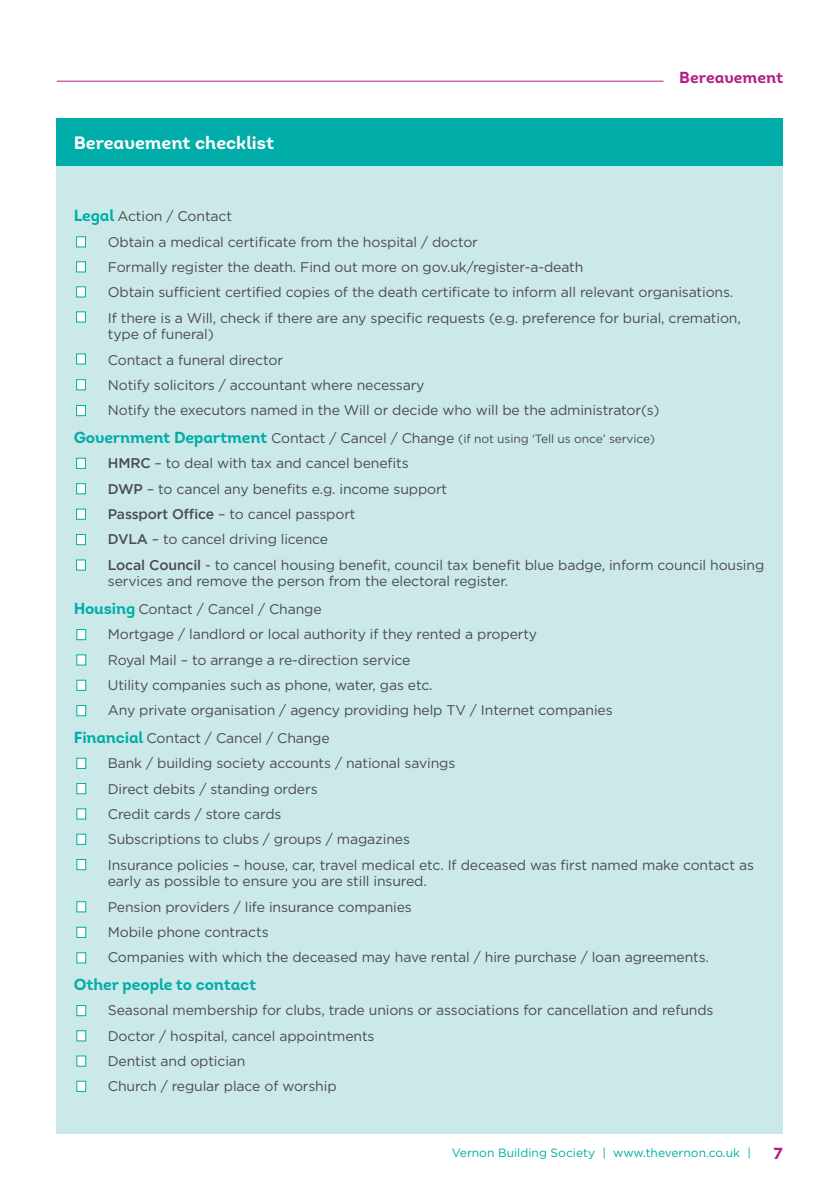
<style>
.page{position:relative;width:840px;height:1191px;background:#fff}
.page>*{position:absolute;margin:0;border:0;box-sizing:border-box;transform-origin:0 0}
.Contents_List_Level_1{font:18px "Intro Bold Alt";color:#fff}
.Contents_List_Level_1-2{font:16px "Intro Bold Alt";letter-spacing:-.01em;color:#00ada8}
.t1{font:16px "Intro Bold Alt";color:#b51e83}
.t2{font:700 16px "Gotham";color:#b51e83}
.Contents_List_Level_1-3{font:14px/16.8px "Gotham";letter-spacing:-.01em;color:#4b4c4d}
.Contents_List_Level_1-4{font:12px "Gotham";letter-spacing:-.01em;color:#4b4c4d}
.t3{font:12px "Gotham";color:#00ada8}
.s1{font-family:"Intro Bold Alt";font-size:16px;color:#00ada8}
.s2{font-size:14px}
.s3{font-weight:500}
</style>
<div class="page">
<hr style="left:57px;top:81px;width:606px;height:1px;background:#b51e83">
<div style="left:57px;top:118px;width:725px;height:49px;background:#00ada8"></div>
<div style="left:57px;top:166px;width:725px;height:968px;background:#cce9e9"></div>
<div style="left:76px;top:236px;width:10px;height:11px;background:#fff;border:1px solid #00ada8"></div>
<div style="left:76px;top:261px;width:10px;height:11px;background:#fff;border:1px solid #00ada8"></div>
<div style="left:76px;top:286px;width:10px;height:11px;background:#fff;border:1px solid #00ada8"></div>
<div style="left:76px;top:311px;width:10px;height:11px;background:#fff;border:1px solid #00ada8"></div>
<div style="left:76px;top:353px;width:10px;height:11px;background:#fff;border:1px solid #00ada8"></div>
<div style="left:76px;top:379px;width:10px;height:11px;background:#fff;border:1px solid #00ada8"></div>
<div style="left:76px;top:405px;width:10px;height:11px;background:#fff;border:1px solid #00ada8"></div>
<div style="left:76px;top:458px;width:10px;height:10px;background:#fff;border:1px solid #00ada8"></div>
<div style="left:76px;top:483px;width:10px;height:11px;background:#fff;border:1px solid #00ada8"></div>
<div style="left:76px;top:509px;width:10px;height:10px;background:#fff;border:1px solid #00ada8"></div>
<div style="left:76px;top:534px;width:10px;height:11px;background:#fff;border:1px solid #00ada8"></div>
<div style="left:76px;top:560px;width:10px;height:10px;background:#fff;border:1px solid #00ada8"></div>
<div style="left:77px;top:629px;width:9px;height:11px;background:#fff;border:1px solid #00ada8"></div>
<div style="left:77px;top:654px;width:9px;height:11px;background:#fff;border:1px solid #00ada8"></div>
<div style="left:77px;top:680px;width:9px;height:10px;background:#fff;border:1px solid #00ada8"></div>
<div style="left:77px;top:705px;width:9px;height:11px;background:#fff;border:1px solid #00ada8"></div>
<div style="left:77px;top:758px;width:9px;height:10px;background:#fff;border:1px solid #00ada8"></div>
<div style="left:77px;top:783px;width:9px;height:11px;background:#fff;border:1px solid #00ada8"></div>
<div style="left:77px;top:808px;width:9px;height:11px;background:#fff;border:1px solid #00ada8"></div>
<div style="left:77px;top:834px;width:9px;height:10px;background:#fff;border:1px solid #00ada8"></div>
<div style="left:77px;top:859px;width:9px;height:11px;background:#fff;border:1px solid #00ada8"></div>
<div style="left:77px;top:901px;width:9px;height:11px;background:#fff;border:1px solid #00ada8"></div>
<div style="left:77px;top:927px;width:9px;height:10px;background:#fff;border:1px solid #00ada8"></div>
<div style="left:77px;top:952px;width:9px;height:11px;background:#fff;border:1px solid #00ada8"></div>
<div style="left:77px;top:1005px;width:9px;height:11px;background:#fff;border:1px solid #00ada8"></div>
<div style="left:77px;top:1030px;width:9px;height:11px;background:#fff;border:1px solid #00ada8"></div>
<div style="left:77px;top:1055px;width:9px;height:11px;background:#fff;border:1px solid #00ada8"></div>
<div style="left:77px;top:1081px;width:9px;height:10px;background:#fff;border:1px solid #00ada8"></div>
<p class="Contents_List_Level_1" style="left:74px;top:131px;width:202px">Bereavement checklist</p>
<p class="t1" style="left:679px;top:67px;width:105px">Bereavement</p>
<p class="Contents_List_Level_1-3" style="left:74px;top:208px;width:160px"><span class="s1">Legal</span> Action / Contact</p>
<p class="Contents_List_Level_1-3" style="left:108px;top:233px;width:371px">Obtain a medical certificate from the hospital / doctor</p>
<p class="Contents_List_Level_1-3" style="left:108px;top:258px;width:477px">Formally register the death. Find out more on gov.uk/register-a-death</p>
<p class="Contents_List_Level_1-3" style="left:108px;top:284px;width:626px">Obtain sufficient certified copies of the death certificate to inform all relevant organisations.</p>
<p class="Contents_List_Level_1-3" style="left:108px;top:309px;width:634px">If there is a Will, check if there are any specific requests (e.g. preference for burial, cremation, type of funeral)</p>
<p class="Contents_List_Level_1-3" style="left:108px;top:351px;width:177px">Contact a funeral director</p>
<p class="Contents_List_Level_1-3" style="left:108px;top:376px;width:318px">Notify solicitors / accountant where necessary</p>
<p class="Contents_List_Level_1-3" style="left:108px;top:402px;width:552px">Notify the executors named in the Will or decide who will be the administrator(s)</p>
<p class="Contents_List_Level_1-4" style="left:74px;top:431px;width:582px"><span class="s1">Government Department</span> <span class="s2">Contact / Cancel / Change</span> (if not using ‘Tell us once’ service)</p>
<p class="Contents_List_Level_1-3" style="left:108px;top:455px;width:302px"><span class="s3">HMRC</span> – to deal with tax and cancel benefits</p>
<p class="Contents_List_Level_1-3" style="left:108px;top:480px;width:341px"><span class="s3">DWP</span> – to cancel any benefits e.g. income support</p>
<p class="Contents_List_Level_1-3" style="left:108px;top:505px;width:249px"><span class="s3">Passport Office</span> – to cancel passport</p>
<p class="Contents_List_Level_1-3" style="left:108px;top:530px;width:222px"><span class="s3">DVLA</span> – to cancel driving licence</p>
<p class="Contents_List_Level_1-3" style="left:108px;top:556px;width:657px"><span class="s3">Local Council</span> - to cancel housing benefit, council tax benefit blue badge, inform council housing services and remove the person from the electoral register.</p>
<p class="Contents_List_Level_1-3" style="left:74px;top:600px;width:249px"><span class="s1">Housing</span> Contact / Cancel / Change</p>
<p class="Contents_List_Level_1-3" style="left:108px;top:626px;width:430px">Mortgage / landlord or local authority if they rented a property</p>
<p class="Contents_List_Level_1-3" style="left:108px;top:651px;width:304px">Royal Mail – to arrange a re-direction service</p>
<p class="Contents_List_Level_1-3" style="left:108px;top:676px;width:326px">Utility companies such as phone, water, gas etc.</p>
<p class="Contents_List_Level_1-3" style="left:108px;top:701px;width:506px">Any private organisation / agency providing help TV / Internet companies</p>
<p class="Contents_List_Level_1-3" style="left:74px;top:729px;width:257px"><span class="s1">Financial</span> Contact / Cancel / Change</p>
<p class="Contents_List_Level_1-3" style="left:108px;top:754px;width:349px">Bank / building society accounts / national savings</p>
<p class="Contents_List_Level_1-3" style="left:108px;top:780px;width:211px">Direct debits / standing orders</p>
<p class="Contents_List_Level_1-3" style="left:108px;top:805px;width:175px">Credit cards / store cards</p>
<p class="Contents_List_Level_1-3" style="left:108px;top:830px;width:303px">Subscriptions to clubs / groups / magazines</p>
<p class="Contents_List_Level_1-3" style="left:108px;top:856px;width:647px">Insurance policies – house, car, travel medical etc. If deceased was first named make contact as early as possible to ensure you are still insured.</p>
<p class="Contents_List_Level_1-3" style="left:108px;top:898px;width:305px">Pension providers / life insurance companies</p>
<p class="Contents_List_Level_1-3" style="left:108px;top:923px;width:162px">Mobile phone contracts</p>
<p class="Contents_List_Level_1-3" style="left:108px;top:948px;width:602px">Companies with which the deceased may have rental / hire purchase / loan agreements.</p>
<p class="Contents_List_Level_1-2" style="left:74px;top:974px;width:184px">Other people to contact</p>
<p class="Contents_List_Level_1-3" style="left:108px;top:1001px;width:607px">Seasonal membership for clubs, trade unions or associations for cancellation and refunds</p>
<p class="Contents_List_Level_1-3" style="left:108px;top:1027px;width:268px">Doctor / hospital, cancel appointments</p>
<p class="Contents_List_Level_1-3" style="left:108px;top:1052px;width:139px">Dentist and optician</p>
<p class="Contents_List_Level_1-3" style="left:108px;top:1077px;width:230px">Church / regular place of worship</p>
<p class="t3" style="left:451px;top:1144px;width:300px">Vernon Building Society | www.thevernon.co.uk |</p>
<p class="t2" style="left:772px;top:1142px;width:11px">7</p>
</div>
